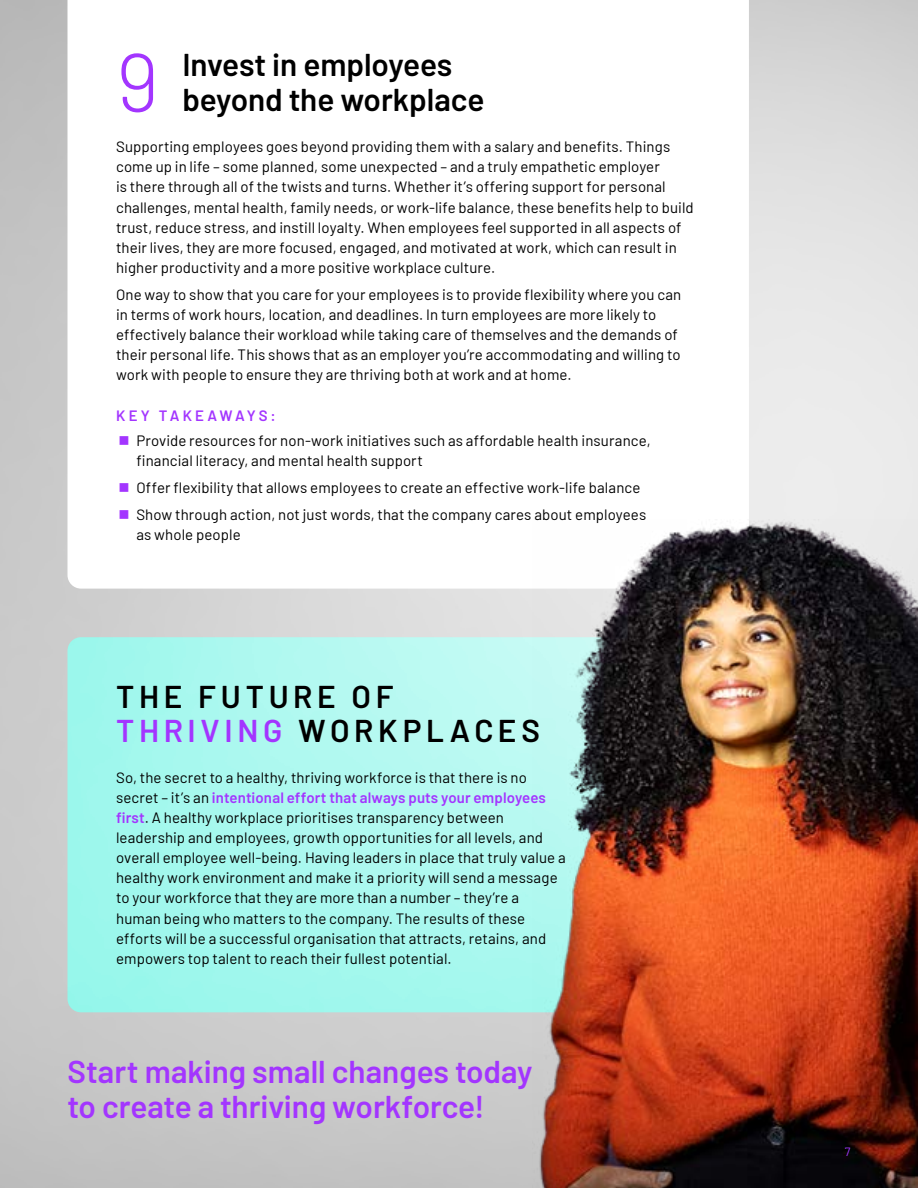
<style>
.page{position:relative;width:918px;height:1188px;background:#fff}
.page>*{position:absolute;margin:0;border:0;box-sizing:border-box;transform-origin:0 0}
.Heading_3{font:300 82.5px "Barlow";color:#a335ff}
.t1{font:600 31.5px/34.5px "Barlow";color:#a335ff}
.Heading_3-2{font:600 31.5px/34.5px "Barlow";color:#000}
.Heading_3-3{font:600 31.5px/34.5px "Barlow";letter-spacing:.145em;color:#000}
.Body_Text{font:15px/20.1px "Barlow";letter-spacing:.005em;color:#000}
.Heading_4{font:600 15px "Barlow";letter-spacing:.205em;color:#a335ff}
.t2{font:12px "Barlow";color:#a335ff}
.s1{color:#a335ff}
.s2{font-weight:600;color:#a335ff}
</style>
<div class="page">
<svg style="left:68px;top:637px;width:464px;height:375px;background:#a9f8ee"></svg>
<img style="left:532px;top:520px;width:386px;height:668px">
<h3 class="Heading_3" style="left:116px;top:23px;width:44px">9</h3>
<h3 class="Heading_3-2" style="left:182px;top:45px;width:304px">Invest in employees beyond the workplace</h3>
<p class="Body_Text" style="left:116px;top:136px;width:579px">Supporting employees goes beyond providing them with a salary and benefits. Things come up in life – some planned, some unexpected – and a truly empathetic employer<br>is there through all of the twists and turns. Whether it’s offering support for personal challenges, mental health, family needs, or work-life balance, these benefits help to build trust, reduce stress, and instill loyalty. When employees feel supported in all aspects of their lives, they are more focused, engaged, and motivated at work, which can result in higher productivity and a more positive workplace culture.</p>
<p class="Body_Text" style="left:116px;top:283px;width:567px">One way to show that you care for your employees is to provide flexibility where you can in terms of work hours, location, and deadlines. In turn employees are more likely to effectively balance their workload while taking care of themselves and the demands of their personal life. This shows that as an employer you’re accommodating and willing to work with people to ensure they are thriving both at work and at home.</p>
<h4 class="Heading_4" style="left:116px;top:404px;width:161px">KEY TAKEAWAYS:</h4>
<p class="Body_Text" style="left:136px;top:429px;width:516px">Provide resources for non-work initiatives such as affordable health insurance, financial literacy, and mental health support</p>
<p class="Body_Text" style="left:136px;top:476px;width:506px">Offer flexibility that allows employees to create an effective work-life balance</p>
<p class="Body_Text" style="left:136px;top:503px;width:511px">Show through action, not just words, that the company cares about employees as whole people</p>
<h3 class="Heading_3-3" style="left:116px;top:677px;width:425px">THE FUTURE OF<br><span class="s1">THRIVING</span> WORKPLACES</h3>
<p class="Body_Text" style="left:116px;top:766px;width:451px">So, the secret to a healthy, thriving workforce is that there is no secret – it’s an <span class="s2">intentional effort that always puts your employees first</span>. A healthy workplace prioritises transparency between leadership and employees, growth opportunities for all levels, and overall employee well-being. Having leaders in place that truly value a healthy work environment and make it a priority will send a message to your workforce that they are more than a number – they’re a human being who matters to the company. The results of these efforts will be a successful organisation that attracts, retains, and empowers top talent to reach their fullest potential.</p>
<h2 class="t1" style="left:68px;top:1052px;width:467px">Start making small changes today to create a thriving workforce!</h2>
<p class="t2" style="left:845px;top:1143px;width:7px">7</p>
</div>
